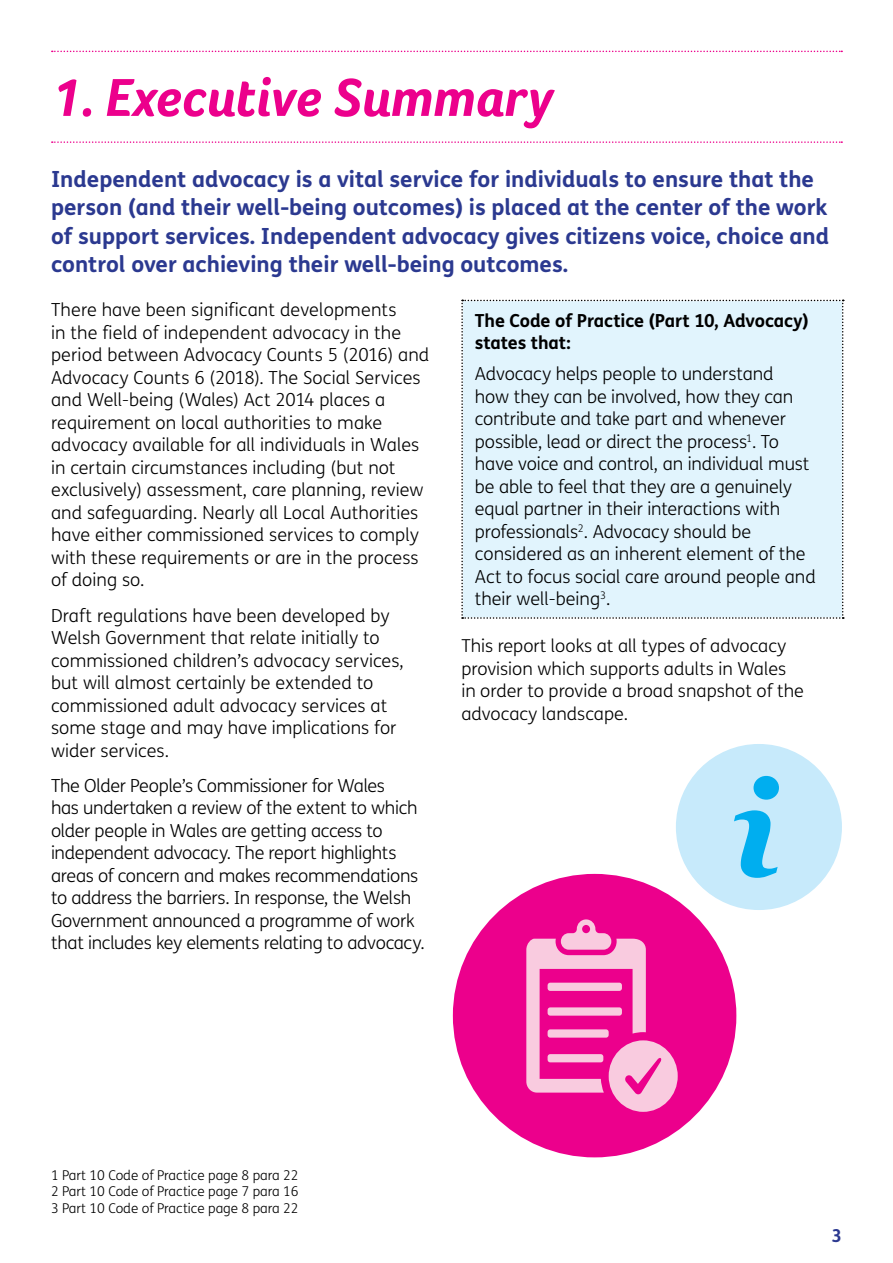
<style>
.page{position:relative;width:893px;height:1263px;background:#fff}
.page>*{position:absolute;margin:0;border:0;box-sizing:border-box;transform-origin:0 0}
.t1{font:italic 700 54.9px "Foco Age UK";color:#ec008c}
.t2{font:700 22.35px/28.5px "FS Me";color:#2b3990}
.t3{font:300 18px/22.5px "FS Me";letter-spacing:-.005em;color:#000}
.t4{font:700 18px/22.5px "FS Me";letter-spacing:-.01em;color:#000}
.t5{font:300 17.85px/22.5px "FS Me";color:#000}
.t6{font:700 17.85px "FS Me";color:#2b3990}
.t7{font:300 13.5px/16.5px "FS Me";color:#000;text-align:justify}
</style>
<div class="page">
<svg style="left:52px;top:51px;width:790px;height:1px"></svg>
<svg style="left:52px;top:141px;width:790px;height:2px"></svg>
<div style="left:461px;top:300px;width:383px;height:319px;background:#e1f4fd"></div>
<div style="left:453px;top:874px;width:283px;height:283px;background:#ec008c;border-radius:50%"></div>
<svg style="left:526px;top:919px;width:152px;height:193px"></svg>
<svg style="left:676px;top:744px;width:166px;height:166px"></svg>
<h1 class="t1" style="left:51px;top:65px;width:504px">1. Executive Summary</h1>
<p class="t2" style="left:51px;top:164px;width:780px">Independent advocacy is a vital service for individuals to ensure that the person (and their well-being outcomes) is placed at the center of the work of support services. Independent advocacy gives citizens voice, choice and control over achieving their well-being outcomes.</p>
<p class="t3" style="left:51px;top:298px;width:380px">There have been significant developments<br>in the field of independent advocacy in the period between Advocacy Counts 5 (2016) and Advocacy Counts 6 (2018). The Social Services and Well-being (Wales) Act 2014 places a requirement on local authorities to make advocacy available for all individuals in Wales in certain circumstances including (but not exclusively) assessment, care planning, review and safeguarding. Nearly all Local Authorities have either commissioned services to comply with these requirements or are in the process of doing so.</p>
<p class="t3" style="left:51px;top:603px;width:354px">Draft regulations have been developed by Welsh Government that relate initially to commissioned children’s advocacy services, but will almost certainly be extended to commissioned adult advocacy services at some stage and may have implications for wider services.</p>
<p class="t3" style="left:51px;top:774px;width:375px">The Older People’s Commissioner for Wales<br>has undertaken a review of the extent to which older people in Wales are getting access to independent advocacy. The report highlights areas of concern and makes recommendations to address the barriers. In response, the Welsh Government announced a programme of work that includes key elements relating to advocacy.</p>
<p class="t4" style="left:475px;top:308px;width:335px">The Code of Practice (Part 10, Advocacy) states that:</p>
<p class="t3" style="left:475px;top:362px;width:342px">Advocacy helps people to understand<br>how they can be involved, how they can contribute and take part and whenever possible, lead or direct the process<sup>1</sup>. To have voice and control, an individual must be able to feel that they are a genuinely equal partner in their interactions with professionals<sup>2</sup>. Advocacy should be considered as an inherent element of the Act to focus social care around people and their well-being<sup>3</sup>.</p>
<p class="t5" style="left:461px;top:634px;width:344px">This report looks at all types of advocacy provision which supports adults in Wales in order to provide a broad snapshot of the advocacy landscape.</p>
<p class="t7" style="left:51px;top:1166px;width:249px">1 Part 10 Code of Practice page 8 para 22<br>2 Part 10 Code of Practice page 7 para 16<br>3 Part 10 Code of Practice page 8 para 22</p>
<p class="t6" style="left:831px;top:1222px;width:12px">3</p>
</div>
